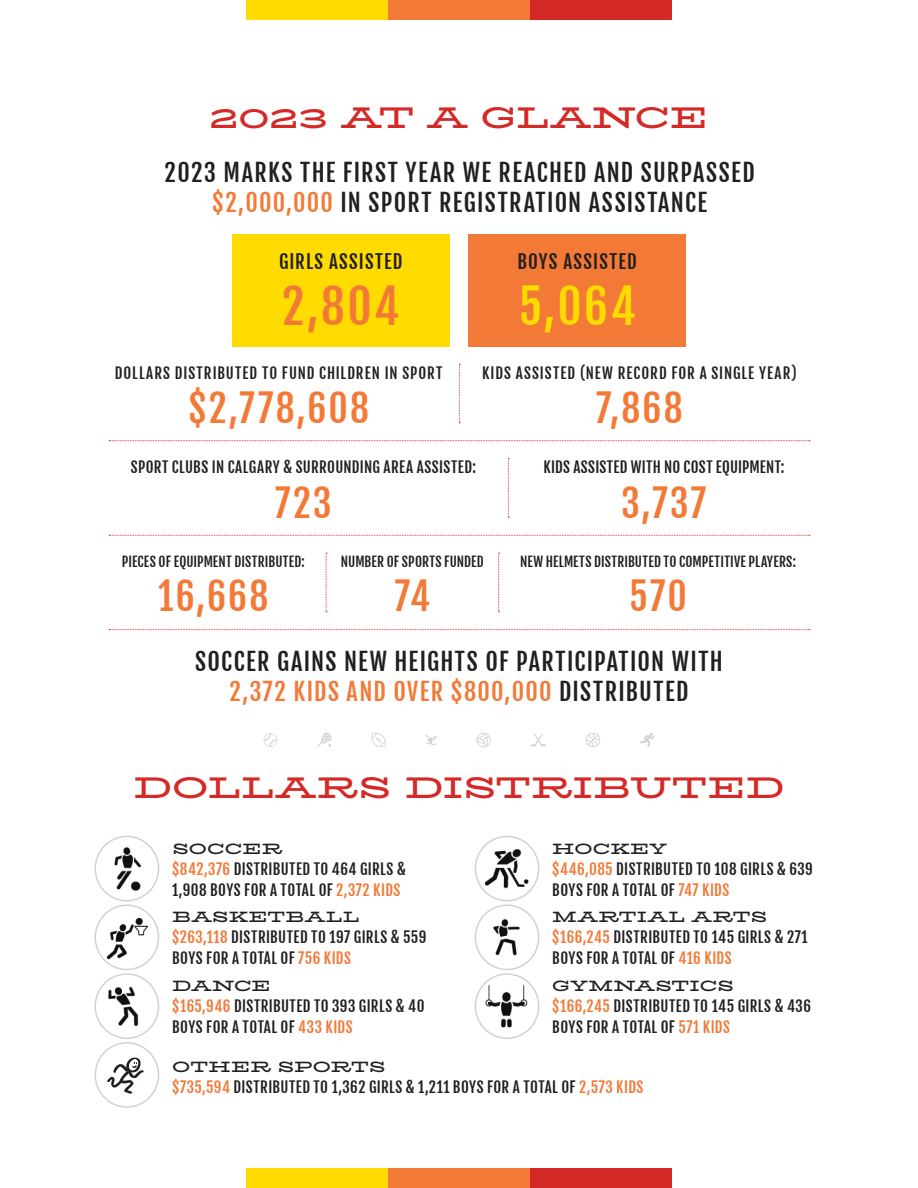
<style>
.page{position:relative;width:918px;height:1188px;background:#fff}
.page>*{position:absolute;margin:0;border:0;box-sizing:border-box;transform-origin:0 0}
.t1{font:46.95px "Fjalla One";color:#f37937}
.t2{font:46.95px "Fjalla One";color:#ffdb00}
.t3{font:37.5px "Fjalla One";letter-spacing:.06em;color:#f37937}
.t4{font:700 30px "Bio Rhyme Expanded";letter-spacing:.005em;color:#d42927}
.t5{font:24px/30px "Fjalla One";letter-spacing:.06em;color:#231f20;text-align:center}
.t6{font:18.75px "Fjalla One";letter-spacing:.065em;color:#231f20}
.t7{font:15px/21px "Fjalla One";letter-spacing:.03em;color:#231f20}
.t8{font:15px "Fjalla One";letter-spacing:.07em;color:#231f20}
.t9{font:13.5px "Fjalla One";letter-spacing:.015em;color:#231f20}
.s1{color:#f37937}
.s2{font-family:"Bio Rhyme Expanded";font-weight:700}
</style>
<div class="page">
<svg style="left:107px;top:1057px;width:37px;height:37px"></svg>
<img style="left:479px;top:985px;width:57px;height:48px">
<img style="left:99px;top:980px;width:55px;height:52px">
<img style="left:481px;top:912px;width:49px;height:48px">
<img style="left:108px;top:918px;width:44px;height:45px">
<img style="left:486px;top:841px;width:49px;height:55px">
<svg style="left:263px;top:733px;width:15px;height:14px"></svg>
<svg style="left:476px;top:733px;width:15px;height:14px"></svg>
<svg style="left:371px;top:733px;width:15px;height:14px"></svg>
<svg style="left:425px;top:735px;width:12px;height:10px"></svg>
<svg style="left:640px;top:733px;width:14px;height:14px"></svg>
<svg style="left:586px;top:733px;width:14px;height:14px"></svg>
<svg style="left:530px;top:734px;width:16px;height:12px"></svg>
<svg style="left:317px;top:733px;width:15px;height:14px"></svg>
<div style="left:232px;top:235px;width:218px;height:112px;background:#ffdb00"></div>
<div style="left:468px;top:235px;width:218px;height:112px;background:#f37937"></div>
<svg style="left:508px;top:458px;width:1px;height:60px"></svg>
<svg style="left:459px;top:364px;width:1px;height:59px"></svg>
<svg style="left:326px;top:553px;width:1px;height:59px"></svg>
<svg style="left:498px;top:553px;width:2px;height:59px"></svg>
<svg style="left:109px;top:440px;width:701px;height:1px"></svg>
<svg style="left:109px;top:535px;width:701px;height:1px"></svg>
<div style="left:246px;top:1169px;width:142px;height:19px;background:#ffdb00"></div>
<div style="left:388px;top:1169px;width:142px;height:19px;background:#f37937"></div>
<div style="left:530px;top:1169px;width:142px;height:19px;background:#d42927"></div>
<div style="left:246px;top:0;width:142px;height:19px;background:#ffdb00"></div>
<div style="left:388px;top:0;width:142px;height:19px;background:#f37937"></div>
<div style="left:530px;top:0;width:142px;height:19px;background:#d42927"></div>
<svg style="left:109px;top:629px;width:701px;height:1px"></svg>
<img style="left:109px;top:841px;width:36px;height:55px">
<div style="left:95px;top:836px;width:64px;height:65px;border:2px solid #d1d2d4;border-radius:50%"></div>
<div style="left:95px;top:904px;width:64px;height:66px;border:2px solid #d1d2d4;border-radius:50%"></div>
<div style="left:95px;top:973px;width:64px;height:66px;border:2px solid #d1d2d4;border-radius:50%"></div>
<div style="left:95px;top:1042px;width:64px;height:66px;border:2px solid #d1d2d4;border-radius:50%"></div>
<div style="left:475px;top:836px;width:64px;height:65px;border:2px solid #d1d2d4;border-radius:50%"></div>
<div style="left:475px;top:904px;width:64px;height:66px;border:2px solid #d1d2d4;border-radius:50%"></div>
<div style="left:475px;top:973px;width:64px;height:66px;border:2px solid #d1d2d4;border-radius:50%"></div>
<p class="t4" style="left:210px;top:94px;width:500px">2023 AT A GLANCE</p>
<p class="t5" style="left:165px;top:159px;width:592px">2023 MARKS THE FIRST YEAR WE REACHED AND SURPASSED <span class="s1">$2,000,000</span> IN SPORT REGISTRATION ASSISTANCE</p>
<p class="t6" style="left:279px;top:252px;width:125px">GIRLS ASSISTED</p>
<p class="t1" style="left:282px;top:281px;width:119px">2,804</p>
<p class="t8" style="left:115px;top:365px;width:329px">DOLLARS DISTRIBUTED TO FUND CHILDREN IN SPORT</p>
<p class="t3" style="left:188px;top:388px;width:182px">$2,778,608</p>
<p class="t6" style="left:518px;top:252px;width:121px">BOYS ASSISTED</p>
<p class="t2" style="left:519px;top:281px;width:118px">5,064</p>
<p class="t8" style="left:482px;top:365px;width:316px">KIDS ASSISTED (NEW RECORD FOR A SINGLE YEAR)</p>
<p class="t3" style="left:596px;top:388px;width:88px">7,868</p>
<p class="t7" style="left:131px;top:458px;width:347px">SPORT CLUBS IN CALGARY &amp; SURROUNDING AREA ASSISTED:</p>
<p class="t3" style="left:275px;top:483px;width:58px">723</p>
<p class="t9" style="left:122px;top:555px;width:184px">PIECES OF EQUIPMENT DISTRIBUTED:</p>
<p class="t3" style="left:158px;top:577px;width:112px">16,668</p>
<p class="t9" style="left:341px;top:555px;width:144px">NUMBER OF SPORTS FUNDED</p>
<p class="t3" style="left:395px;top:577px;width:37px">74</p>
<p class="t7" style="left:543px;top:458px;width:242px">KIDS ASSISTED WITH NO COST EQUIPMENT:</p>
<p class="t3" style="left:621px;top:483px;width:86px">3,737</p>
<p class="t9" style="left:520px;top:555px;width:277px">NEW HELMETS DISTRIBUTED TO COMPETITIVE PLAYERS:</p>
<p class="t3" style="left:629px;top:577px;width:59px">570</p>
<p class="t5" style="left:195px;top:648px;width:529px">SOCCER GAINS NEW HEIGHTS OF PARTICIPATION WITH<br><span class="s1">2,372 KIDS AND OVER $800,000</span> DISTRIBUTED</p>
<p class="t4" style="left:133px;top:764px;width:653px">DOLLARS DISTRIBUTED</p>
<p class="t7" style="left:172px;top:838px;width:235px"><span class="s2">SOCCER<br></span><span class="s1">$842,376</span> DISTRIBUTED TO 464 GIRLS &amp;<br>1,908 BOYS FOR A TOTAL OF <span class="s1">2,372 KIDS</span></p>
<p class="t7" style="left:172px;top:907px;width:256px"><span class="s2">BASKETBALL<br></span><span class="s1">$263,118</span> DISTRIBUTED TO 197 GIRLS &amp; 559<br>BOYS FOR A TOTAL OF <span class="s1">756 KIDS</span></p>
<p class="t7" style="left:172px;top:976px;width:254px"><span class="s2">DANCE<br></span><span class="s1">$165,946</span> DISTRIBUTED TO 393 GIRLS &amp; 40<br>BOYS FOR A TOTAL OF <span class="s1">433 KIDS</span></p>
<p class="t7" style="left:172px;top:1056px;width:473px"><span class="s2">OTHER SPORTS<br></span><span class="s1">$735,594</span> DISTRIBUTED TO 1,362 GIRLS &amp; 1,211 BOYS FOR A TOTAL OF <span class="s1">2,573 KIDS</span></p>
<p class="t7" style="left:552px;top:838px;width:262px"><span class="s2">HOCKEY<br></span><span class="s1">$446,085</span> DISTRIBUTED TO 108 GIRLS &amp; 639<br>BOYS FOR A TOTAL OF <span class="s1">747 KIDS</span></p>
<p class="t7" style="left:552px;top:907px;width:257px"><span class="s2">MARTIAL ARTS </span><span class="s1">$166,245</span> DISTRIBUTED TO 145 GIRLS &amp; 271<br>BOYS FOR A TOTAL OF <span class="s1">416 KIDS</span></p>
<p class="t7" style="left:552px;top:976px;width:260px"><span class="s2">GYMNASTICS<br></span><span class="s1">$166,245</span> DISTRIBUTED TO 145 GIRLS &amp; 436<br>BOYS FOR A TOTAL OF <span class="s1">571 KIDS</span></p>
</div>
